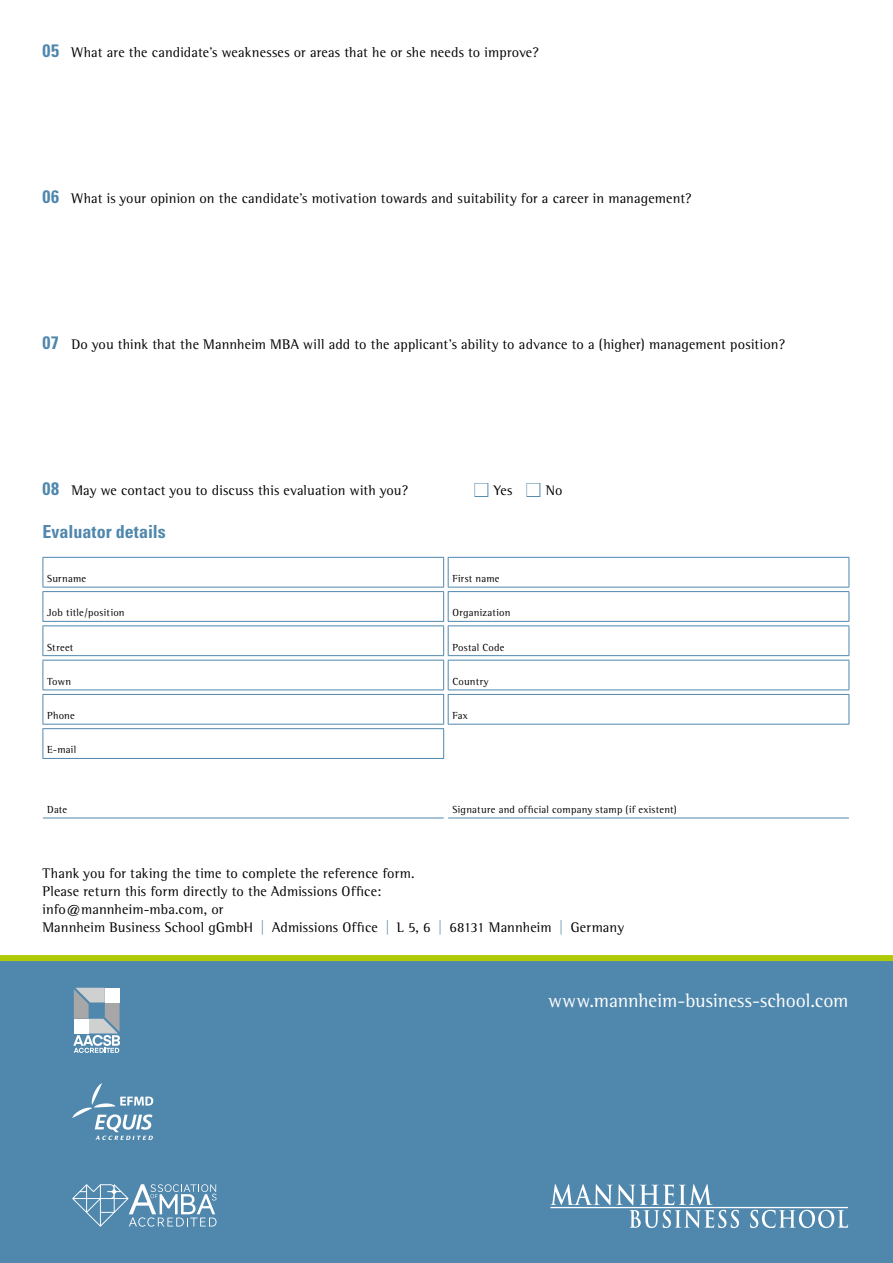
<style>
.page{position:relative;width:893px;height:1263px;background:#fff}
.page>*{position:absolute;margin:0;border:0;box-sizing:border-box;transform-origin:0 0}
.t1{font:19.5px "AT Rotis Semi Serif";color:#fff}
.Headline{font:700 condensed 18px "Univers";color:#5087ad}
.Headline-2{font:14.25px/18px "AT Rotis Semi Serif";letter-spacing:.01em;color:#000}
._02_1__FormCopy{font:10.5px "AT Rotis Semi Serif";letter-spacing:.025em;color:#000}
.s1{font-family:"Univers";font-weight:700;font-stretch:condensed;font-size:18px;color:#5087ad}
.s2{color:#fff}
.s3{color:#5087ad}
</style>
<div class="page">
<div style="left:474px;top:483px;width:14px;height:14px;border:2px solid #5087ad"></div>
<div style="left:526px;top:483px;width:14px;height:14px;border:2px solid #5087ad"></div>
<hr style="left:43px;top:557px;width:401px;height:1px;background:#5087ad">
<hr style="left:448px;top:557px;width:401px;height:1px;background:#5087ad">
<hr style="left:43px;top:587px;width:401px;height:1px;background:#5087ad">
<hr style="left:448px;top:587px;width:401px;height:1px;background:#5087ad">
<hr style="left:43px;top:591px;width:401px;height:1px;background:#5087ad">
<hr style="left:448px;top:591px;width:401px;height:1px;background:#5087ad">
<hr style="left:43px;top:621px;width:401px;height:1px;background:#5087ad">
<hr style="left:448px;top:621px;width:401px;height:1px;background:#5087ad">
<hr style="left:43px;top:625px;width:401px;height:1px;background:#5087ad">
<hr style="left:448px;top:625px;width:401px;height:1px;background:#5087ad">
<hr style="left:43px;top:655px;width:401px;height:1px;background:#5087ad">
<hr style="left:448px;top:655px;width:401px;height:1px;background:#5087ad">
<svg style="left:43px;top:558px;width:1px;height:131px"></svg>
<hr style="left:43px;top:660px;width:401px;height:1px;background:#5087ad">
<svg style="left:443px;top:558px;width:6px;height:131px"></svg>
<hr style="left:448px;top:660px;width:401px;height:1px;background:#5087ad">
<svg style="left:849px;top:558px;width:1px;height:131px"></svg>
<hr style="left:43px;top:689px;width:401px;height:1px;background:#5087ad">
<hr style="left:448px;top:689px;width:401px;height:1px;background:#5087ad">
<hr style="left:43px;top:694px;width:401px;height:1px;background:#5087ad">
<hr style="left:448px;top:694px;width:401px;height:1px;background:#5087ad">
<svg style="left:849px;top:695px;width:1px;height:29px"></svg>
<hr style="left:43px;top:724px;width:401px;height:1px;background:#5087ad">
<hr style="left:448px;top:724px;width:401px;height:1px;background:#5087ad">
<svg style="left:43px;top:695px;width:1px;height:63px"></svg>
<hr style="left:43px;top:728px;width:401px;height:1px;background:#5087ad">
<svg style="left:443px;top:695px;width:6px;height:63px"></svg>
<hr style="left:43px;top:758px;width:401px;height:1px;background:#5087ad">
<hr style="left:43px;top:818px;width:401px;height:1px;background:#5087ad">
<hr style="left:448px;top:818px;width:401px;height:1px;background:#5087ad">
<div style="left:0;top:961px;width:893px;height:302px;background:#5087ad"></div>
<div style="left:0;top:955px;width:893px;height:6px;background:#afca05"></div>
<hr style="left:550px;top:1207px;width:298px;height:1px;background:#fff">
<svg style="left:551px;top:1184px;width:188px;height:44px"></svg>
<svg style="left:750px;top:1210px;width:98px;height:18px"></svg>
<svg style="left:72px;top:1083px;width:81px;height:57px"></svg>
<svg style="left:72px;top:1184px;width:145px;height:43px"></svg>
<svg style="left:73px;top:988px;width:47px;height:65px"></svg>
<p class="Headline-2" style="left:43px;top:43px;width:498px"><span class="s1">05</span> What are the candidate’s weaknesses or areas that he or she needs to improve?</p>
<p class="Headline-2" style="left:43px;top:189px;width:651px"><span class="s1">06</span> What is your opinion on the candidate’s motivation towards and suitability for a career in management?</p>
<p class="Headline-2" style="left:43px;top:335px;width:744px"><span class="s1">07</span> Do you think that the Mannheim MBA will add to the applicant’s ability to advance to a (higher) management position?</p>
<p class="Headline-2" style="left:43px;top:481px;width:367px"><span class="s1">08</span> May we contact you to discuss this evaluation with you?</p>
<p class="Headline-2" style="left:475px;top:481px;width:89px"><span class="s2">■</span> Yes <span class="s2">■</span> No</p>
<p class="Headline" style="left:43px;top:521px;width:125px">Evaluator details</p>
<p class="_02_1__FormCopy" style="left:47px;top:572px;width:41px">Surname</p>
<p class="_02_1__FormCopy" style="left:452px;top:572px;width:49px">First name</p>
<p class="_02_1__FormCopy" style="left:47px;top:607px;width:79px">Job title/position</p>
<p class="_02_1__FormCopy" style="left:452px;top:607px;width:59px">Organization</p>
<p class="_02_1__FormCopy" style="left:47px;top:641px;width:28px">Street</p>
<p class="_02_1__FormCopy" style="left:452px;top:641px;width:54px">Postal Code</p>
<p class="_02_1__FormCopy" style="left:47px;top:675px;width:26px">Town</p>
<p class="_02_1__FormCopy" style="left:452px;top:675px;width:38px">Country</p>
<p class="_02_1__FormCopy" style="left:47px;top:709px;width:29px">Phone</p>
<p class="_02_1__FormCopy" style="left:452px;top:709px;width:17px">Fax</p>
<p class="_02_1__FormCopy" style="left:47px;top:744px;width:31px">E-mail</p>
<p class="_02_1__FormCopy" style="left:47px;top:803px;width:22px">Date</p>
<p class="_02_1__FormCopy" style="left:452px;top:803px;width:226px">Signature and official company stamp (if existent)</p>
<p class="Headline-2" style="left:43px;top:864px;width:583px">Thank you for taking the time to complete the reference form.<br>Please return this form directly to the Admissions Office:<br>info@mannheim-mba.com, or<br>Mannheim Business School gGmbH <span class="s3">|</span> Admissions Office <span class="s3">|</span> L 5, 6 <span class="s3">|</span> 68131 Mannheim <span class="s3">|</span> Germany</p>
<p class="t1" style="left:549px;top:989px;width:301px">www.mannheim-business-school.com</p>
</div>
